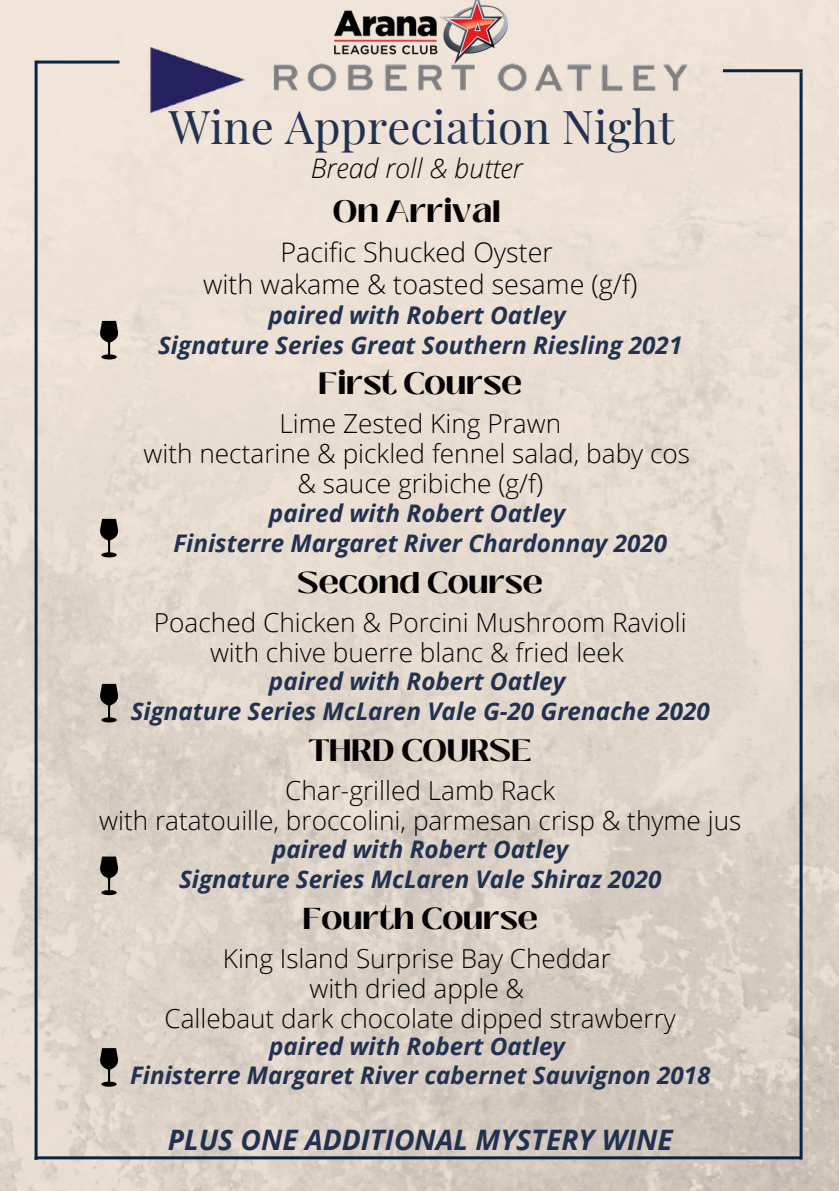
<style>
.page{position:relative;width:839px;height:1191px;background:#fff}
.page>*{position:absolute;margin:0;border:0;box-sizing:border-box;transform-origin:0 0}
.t1{font:45.6px "Playfair Display";color:#213151}
.t2{font:800 30.8px "Black Mango";color:#030305}
.t3{font:800 30.2px "Black Mango";color:#030305}
.t4{font:800 30px "Black Mango";color:#030305}
.t5{font:italic 700 28.2px "Open Sans";color:#213151}
.t6{font:300 27px/31.6px "Open Sans";color:#030305;text-align:center}
.t7{font:italic 300 27px "Open Sans";color:#030305}
.t8{font:300 26.2px/30px "Open Sans";color:#030305;text-align:center}
.t9{font:italic 700 24.4px/30px "Open Sans";color:#213151;text-align:center}
.t10{font:italic 700 24.2px/30px "Open Sans";color:#213151;text-align:center}
</style>
<div class="page">
<img style="left:0;top:0;width:838px;height:1191px">
<hr style="left:35px;top:61px;width:3px;height:1099px;background:#052446">
<hr style="left:799px;top:72px;width:3px;height:1088px;background:#052446">
<hr style="left:37px;top:61px;width:82px;height:3px;background:#052446">
<hr style="left:722px;top:69px;width:80px;height:3px;background:#052446">
<hr style="left:35px;top:1156px;width:766px;height:3px;background:#052446">
<img style="left:334px;top:0;width:173px;height:48px">
<img style="left:148px;top:48px;width:542px;height:64px">
<svg style="left:99px;top:321px;width:21px;height:39px"></svg>
<svg style="left:99px;top:519px;width:21px;height:38px"></svg>
<svg style="left:99px;top:684px;width:21px;height:38px"></svg>
<svg style="left:99px;top:857px;width:21px;height:38px"></svg>
<svg style="left:99px;top:1048px;width:21px;height:39px"></svg>
<h1 class="t1" style="left:169px;top:95px;width:507px">Wine Appreciation Night</h1>
<p class="t7" style="left:311px;top:149px;width:213px">Bread roll &amp; butter</p>
<p class="t2" style="left:333px;top:188px;width:169px">On Arrival</p>
<p class="t6" style="left:203px;top:236px;width:436px">Pacific Shucked Oyster<br>with wakame &amp; toasted sesame (g/f)</p>
<p class="t9" style="left:158px;top:299px;width:526px">paired with Robert Oatley<br>Signature Series Great Southern Riesling 2021</p>
<p class="t2" style="left:318px;top:360px;width:205px">First Course</p>
<p class="t8" style="left:143px;top:408px;width:548px">Lime Zested King Prawn<br>with nectarine &amp; pickled fennel salad, baby cos &amp; sauce gribiche (g/f)</p>
<p class="t10" style="left:173px;top:498px;width:495px">paired with Robert Oatley<br>Finisterre Margaret River Chardonnay 2020</p>
<p class="t4" style="left:298px;top:560px;width:246px">Second Course</p>
<p class="t8" style="left:154px;top:606px;width:534px">Poached Chicken &amp; Porcini Mushroom Ravioli with chive buerre blanc &amp; fried leek</p>
<p class="t10" style="left:131px;top:666px;width:580px">paired with Robert Oatley<br>Signature Series McLaren Vale G-20 Grenache 2020</p>
<p class="t2" style="left:309px;top:727px;width:224px">THRD COURSE</p>
<p class="t8" style="left:99px;top:775px;width:643px">Char-grilled Lamb Rack<br>with ratatouille, broccolini, parmesan crisp &amp; thyme jus</p>
<p class="t10" style="left:179px;top:834px;width:484px">paired with Robert Oatley<br>Signature Series McLaren Vale Shiraz 2020</p>
<p class="t3" style="left:303px;top:896px;width:236px">Fourth Course</p>
<p class="t8" style="left:164px;top:943px;width:513px">King Island Surprise Bay Cheddar<br>with dried apple &amp;<br>Callebaut dark chocolate dipped strawberry</p>
<p class="t10" style="left:130px;top:1031px;width:582px;line-height:28.6px">paired with Robert Oatley<br>Finisterre Margaret River cabernet Sauvignon 2018</p>
<p class="t5" style="left:168px;top:1120px;width:506px">PLUS ONE ADDITIONAL MYSTERY WINE</p>
</div>
